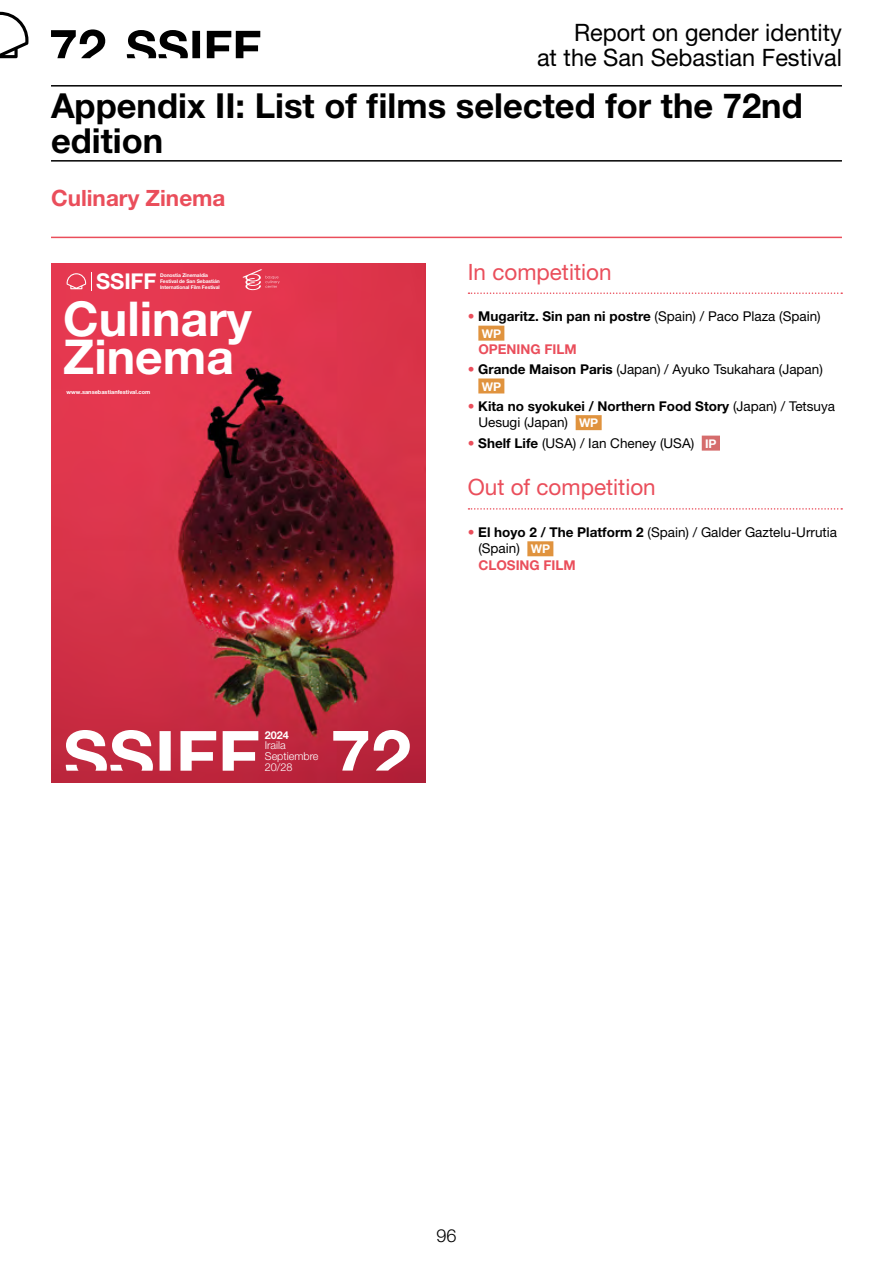
<style>
.page{position:relative;width:893px;height:1263px;background:#fff}
.page>*{position:absolute;margin:0;border:0;box-sizing:border-box;transform-origin:0 0}
.t1{font:700 48px/39px "Helvetica Neue LT Pro";color:#fff}
.t2{font:700 34.5px/34.5px "Helvetica Neue LT Std";color:#000}
.t3{font:24px/25.5px "Helvetica Neue LT Std";color:#000;text-align:right}
.t4{font:22.5px "Helvetica Neue LT Pro";color:#ea4e5b}
.t5{font:700 22.5px "Helvetica Neue LT Std";color:#ea4e5b}
.t6{font:700 21.75px "Helvetica Neue LT Pro";letter-spacing:-.005em;color:#fff}
.t7{font:300 18px "Helvetica Neue LT Std";color:#000}
.t8{font:13.5px/16.2px "Helvetica Neue LT Std";color:#000}
.t9{font:700 13.5px/16.2px "Helvetica Neue LT Std";color:#000}
.t10{font:700 13.5px "Helvetica Neue LT Std";color:#ea4e5b}
.t11{font:700 12px "Helvetica Neue LT Std";color:#fff}
.t12{font:300 10.8px/10.6px "Helvetica Neue LT Pro";color:#fff}
.t13{font:700 10.8px "Helvetica Neue LT Pro";color:#fff}
.t14{font:700 5.7px "Helvetica Neue LT Pro";color:#fff}
.t15{font:700 4.95px/5.8px "Helvetica Neue LT Pro";letter-spacing:-.01em;color:#fff}
.s1{font-weight:700;color:#ea4e5b}
.s2{font-weight:700}
.s3{color:#ea4e5b}
.s4{font-weight:400}
.s5{font-size:12px;color:#fff}
.s6{font-weight:700;font-size:12px;color:#fff}
</style>
<div class="page">
<svg style="left:0;top:12px;width:28px;height:46px"></svg>
<hr style="left:51px;top:85px;width:791px;height:2px;background:#000">
<svg style="left:127px;top:30px;width:133px;height:28px"></svg>
<svg style="left:51px;top:29px;width:54px;height:29px"></svg>
<svg style="left:468px;top:292px;width:374px;height:2px"></svg>
<div style="left:478px;top:326px;width:26px;height:15px;background:#e0933e"></div>
<div style="left:478px;top:378px;width:26px;height:15px;background:#e0933e"></div>
<div style="left:576px;top:415px;width:26px;height:15px;background:#e0933e"></div>
<div style="left:702px;top:436px;width:18px;height:15px;background:#d56c6c"></div>
<svg style="left:468px;top:508px;width:374px;height:2px"></svg>
<div style="left:527px;top:541px;width:26px;height:15px;background:#e0933e"></div>
<hr style="left:51px;top:160px;width:791px;height:2px;background:#000">
<hr style="left:51px;top:237px;width:791px;height:1px;background:#ea4e5b">
<img style="left:51px;top:264px;width:374px;height:518px">
<svg style="left:66px;top:730px;width:192px;height:41px"></svg>
<svg style="left:333px;top:730px;width:77px;height:40px"></svg>
<svg style="left:67px;top:272px;width:25px;height:18px"></svg>
<svg style="left:242px;top:269px;width:38px;height:21px"></svg>
<h3 class="t3" style="left:537px;top:19px;width:306px">Report on gender identity<br>at the San Sebastian Festival</h3>
<h2 class="t2" style="left:51px;top:88px;width:753px">Appendix II: List of films selected for the 72nd edition</h2>
<h3 class="t5" style="left:51px;top:184px;width:176px">Culinary Zinema</h3>
<h3 class="t6" style="left:96px;top:268px;width:62px">SSIFF</h3>
<p class="t15" style="left:160px;top:272px;width:61px">Donostia Zinemaldia<br>Festival de San Sebastián</p>
<p class="t15" style="left:160px;top:284px;width:61px">International Film Festival</p>
<h1 class="t1" style="left:63px;top:298px;width:190px">Culinary<br>Zinema</h1>
<p class="t14" style="left:67px;top:389px;width:85px">www.sansebastianfestival.com</p>
<p class="t13" style="left:265px;top:728px;width:26px">2024</p>
<p class="t12" style="left:265px;top:740px;width:55px">Iraila<br>Septiembre<br>20/28</p>
<h3 class="t4" style="left:468px;top:258px;width:145px">In competition</h3>
<p class="t8" style="left:468px;top:308px;width:354px"><span class="s1">•</span> <span class="s2">Mugaritz. Sin pan ni postre</span> (Spain) / Paco Plaza (Spain)</p>
<p class="t11" style="left:482px;top:326px;width:21px">WP</p>
<p class="t10" style="left:478px;top:341px;width:100px">OPENING FILM</p>
<p class="t8" style="left:468px;top:361px;width:357px"><span class="s1">•</span> <span class="s2">Grande Maison Paris</span> (Japan) / Ayuko Tsukahara (Japan)</p>
<p class="t11" style="left:482px;top:379px;width:21px">WP</p>
<p class="t9" style="left:478px;top:398px;width:358px;text-indent:-11px"><span class="s3">•</span> Kita no syokukei / Northern Food Story <span class="s4">(Japan) / Tetsuya<br>Uesugi (Japan)</span> <span class="s5">WP</span></p>
<p class="t8" style="left:468px;top:434px;width:250px"><span class="s1">•</span> <span class="s2">Shelf Life</span> (USA) / Ian Cheney (USA) <span class="s6">IP</span></p>
<h3 class="t4" style="left:468px;top:474px;width:189px">Out of competition</h3>
<p class="t8" style="left:478px;top:524px;width:360px;text-indent:-11px"><span class="s1">•</span> <span class="s2">El hoyo 2 / The Platform 2</span> (Spain) / Galder Gaztelu-Urrutia (Spain) <span class="s6">WP<br></span><span class="s1">CLOSING FILM</span></p>
<h3 class="t7" style="left:436px;top:1224px;width:22px">96</h3>
</div>
